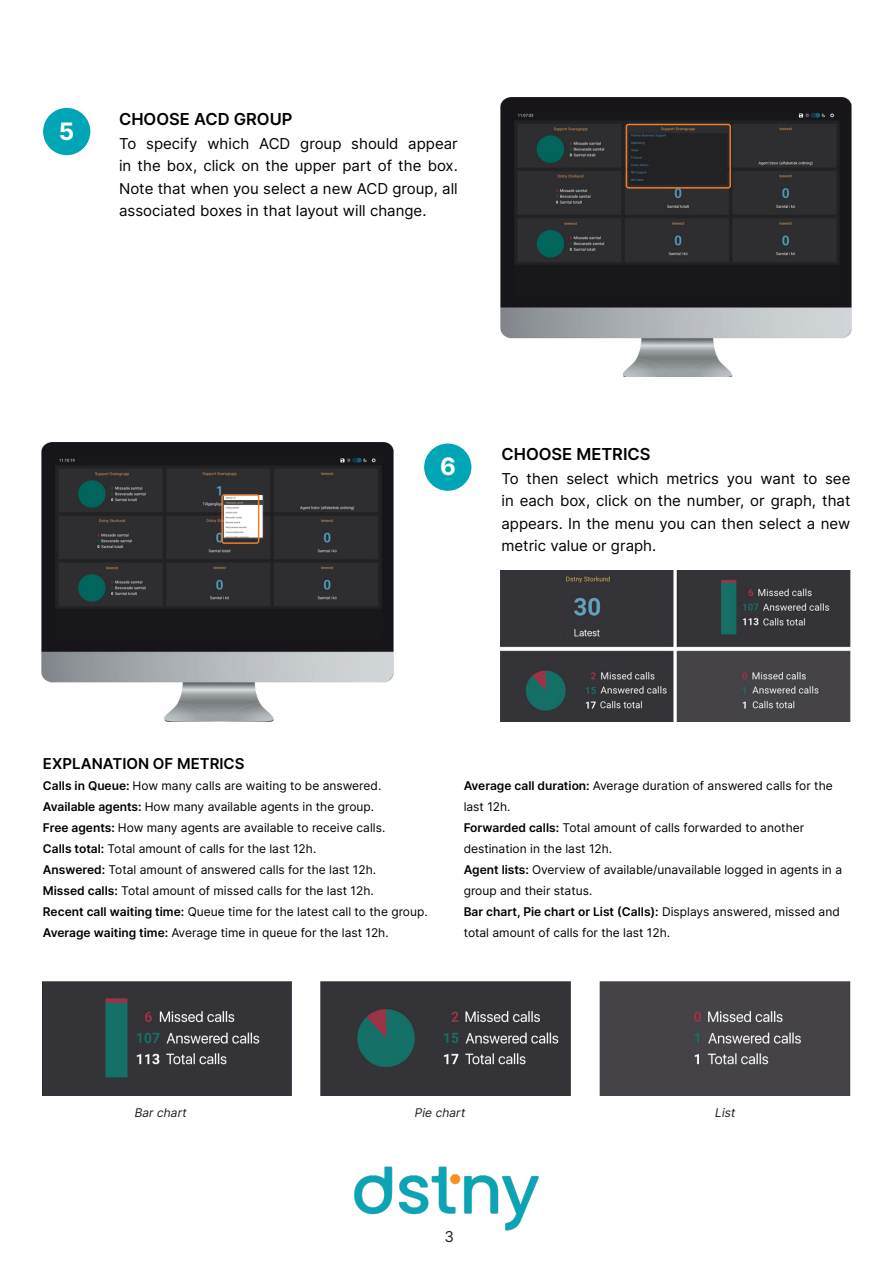
<style>
.page{position:relative;width:893px;height:1263px;background:#fff}
.page>*{position:absolute;margin:0;border:0;box-sizing:border-box;transform-origin:0 0}
.t1{font:700 24px "Inter";color:#fff}
.t2{font:600 16.5px "Inter";color:#000}
.t3{font:15px/22.5px "Inter";color:#000;text-align:justify}
.t4{font:600 15px "Inter";color:#000}
.t5{font:15px "Inter";color:#231f20}
.t6{font:12px/21px "Inter";color:#000}
.t7{font:600 12px "Inter";color:#000}
.t8{font:italic 12px "Inter";color:#231f20}
.s1{font-weight:600}
.s2{font-weight:400}
</style>
<div class="page">
<img style="left:354px;top:1166px;width:185px;height:65px">
<div style="left:43px;top:108px;width:47px;height:47px;background:#00a5b6;border-radius:50%"></div>
<img style="left:500px;top:98px;width:351px;height:279px">
<img style="left:42px;top:442px;width:351px;height:279px">
<div style="left:424px;top:443px;width:47px;height:48px;background:#00a5b6;border-radius:50%"></div>
<img style="left:500px;top:571px;width:350px;height:150px">
<img style="left:43px;top:981px;width:807px;height:115px">
<div style="left:626px;top:124px;width:105px;height:65px;border:2px solid #ee7d2b;border-radius:2px"></div>
<div style="left:221px;top:494px;width:38px;height:50px;border:2px solid #ee7d2b;border-radius:2px"></div>
<p class="t1" style="left:59px;top:113px;width:17px">5</p>
<p class="t2" style="left:119px;top:107px;width:175px">CHOOSE ACD GROUP</p>
<p class="t3" style="left:119px;top:132px;width:340px">To specify which ACD group should appear in the box, click on the upper part of the box.<br>Note that when you select a new ACD group, all associated boxes in that layout will change.</p>
<p class="t4" style="left:43px;top:752px;width:203px">EXPLANATION OF METRICS</p>
<p class="t1" style="left:440px;top:449px;width:17px">6</p>
<p class="t2" style="left:501px;top:441px;width:151px">CHOOSE METRICS</p>
<p class="t3" style="left:501px;top:466px;width:350px">To then select which metrics you want to see in each box, click on the number, or graph, that appears. In the menu you can then select a new metric value or graph.</p>
<p class="t6" style="left:43px;top:775px;width:340px"><span class="s1">Calls in Queue:</span> How many calls are waiting to be answered.</p>
<p class="t6" style="left:43px;top:796px;width:333px"><span class="s1">Available agents:</span> How many available agents in the group.</p>
<p class="t6" style="left:43px;top:817px;width:344px"><span class="s1">Free agents:</span> How many agents are available to receive calls.</p>
<p class="t6" style="left:43px;top:838px;width:275px"><span class="s1">Calls total:</span> Total amount of calls for the last 12h.</p>
<p class="t6" style="left:43px;top:859px;width:335px"><span class="s1">Answered:</span> Total amount of answered calls for the last 12h.</p>
<p class="t6" style="left:43px;top:880px;width:332px"><span class="s1">Missed calls:</span> Total amount of missed calls for the last 12h.</p>
<p class="t6" style="left:43px;top:901px;width:386px"><span class="s1">Recent call waiting time:</span> Queue time for the latest call to the group.<br><span class="s1">Average waiting time:</span> Average time in queue for the last 12h.</p>
<p class="t6" style="left:464px;top:775px;width:371px"><span class="s1">Average call duration:</span> Average duration of answered calls for the last 12h.</p>
<p class="t6" style="left:464px;top:817px;width:342px"><span class="s1">Forwarded calls:</span> Total amount of calls forwarded to another destination in the last 12h.</p>
<p class="t6" style="left:464px;top:859px;width:380px"><span class="s1">Agent lists:</span> Overview of available/unavailable logged in agents in a group and their status.</p>
<p class="t7" style="left:464px;top:903px;width:378px">Bar chart, Pie chart or List (Calls): <span class="s2">Displays answered, missed and</span></p>
<p class="t6" style="left:464px;top:922px;width:208px">total amount of calls for the last 12h.</p>
<p class="t8" style="left:134px;top:1103px;width:57px">Barchart</p>
<p class="t8" style="left:414px;top:1103px;width:55px">Pie chart</p>
<p class="t8" style="left:715px;top:1103px;width:25px">List</p>
<p class="t5" style="left:444px;top:1225px;width:11px">3</p>
</div>
